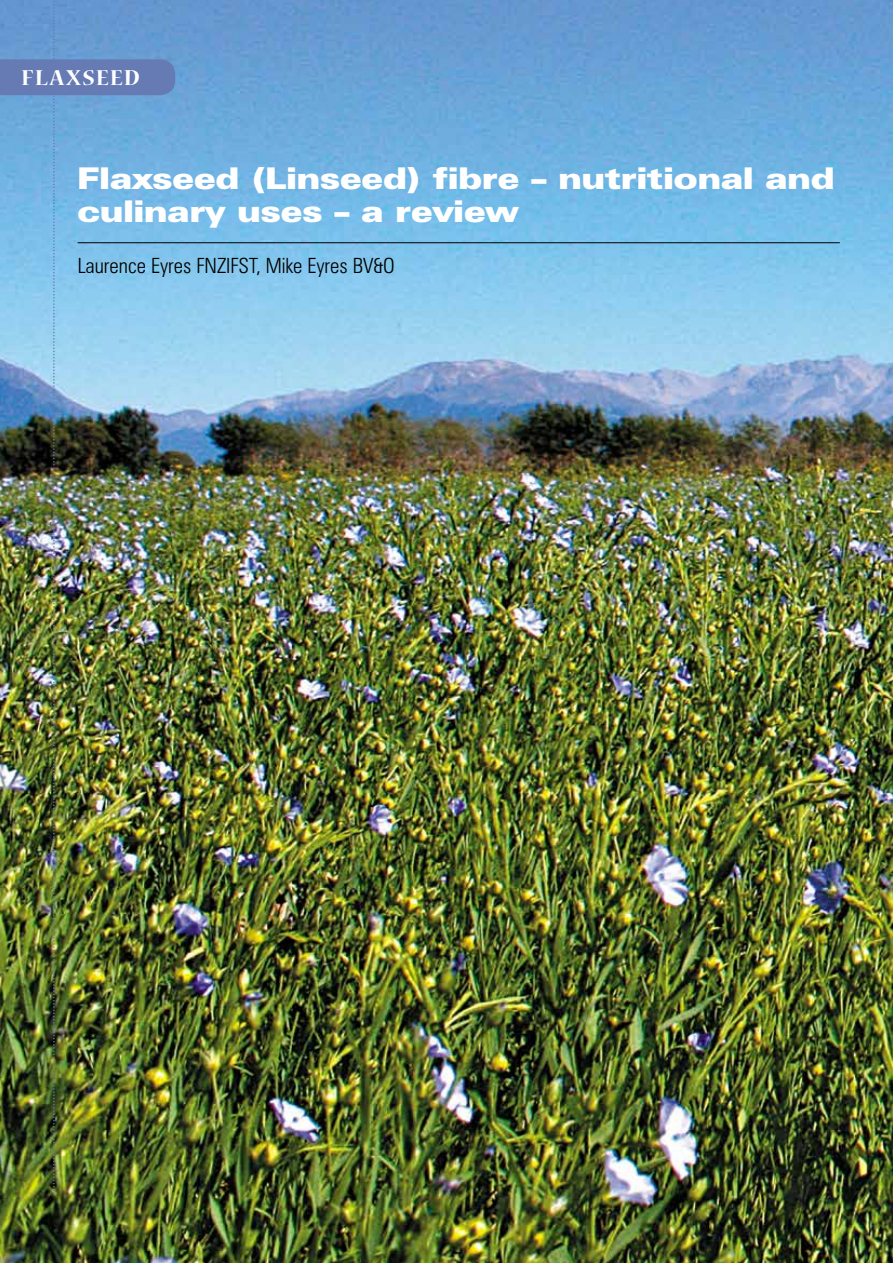
<style>
.page{position:relative;width:893px;height:1263px;background:#fff}
.page>*{position:absolute;margin:0;border:0;box-sizing:border-box;transform-origin:0 0}
.t1{font:900 expanded 30px/33px "Zurich BT";color:#fff}
.t2{font:700 24px "Nueva Std";letter-spacing:.055em;color:#fff}
.t3{font:300 condensed 21px "Zurich BT";color:#000}
</style>
<div class="page">
<img style="left:0;top:0;width:893px;height:1263px">
<img style="left:0;top:0;width:175px;height:1191px">
<hr style="left:78px;top:242px;width:762px;height:1px;background:#000">
<p class="t2" style="left:22px;top:67px;width:120px">FLAXSEED</p>
<p class="t1" style="left:78px;top:162px;width:759px">Flaxseed (Linseed) fibre – nutritional and culinary uses – a review</p>
<p class="t3" style="left:78px;top:252px;width:319px">Laurence Eyres FNZIFST, Mike Eyres BV&amp;O</p>
</div>
